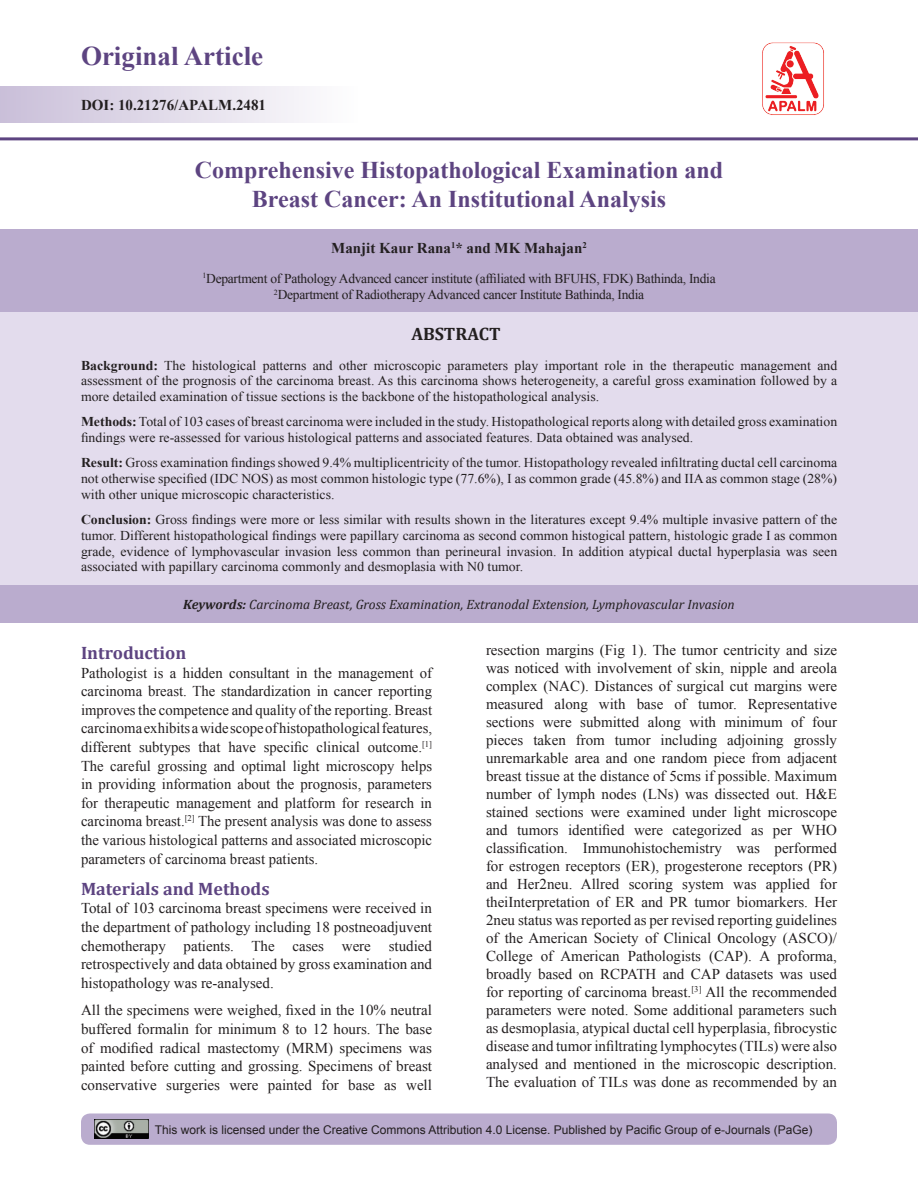
<style>
.page{position:relative;width:918px;height:1188px;background:#fff}
.page>*{position:absolute;margin:0;border:0;box-sizing:border-box;transform-origin:0 0}
.t1{font:700 27px "Times New Roman";color:#5d4481}
.Chap_head{font:700 24px/28.8px "Times New Roman";color:#5d4481;text-align:center}
.Subhead{font:700 18px "Cambria";color:#5d4481}
.Abstract_head{font:700 18px "Cambria";color:#231f20}
.BodyText{font:15px/18px "Times New Roman";color:#231f20;text-align:justify}
.Author_head{font:700 15px "Times New Roman";color:#231f20}
.DOI_No{font:700 15px "Times New Roman";color:#231f20}
.Abstract_Text{font:13.5px/15.9px "Times New Roman";color:#231f20;text-align:justify}
.Address{font:13.5px "Times New Roman";letter-spacing:-.02em;color:#231f20}
.Key_Words{font:italic 13.5px "Cambria";color:#231f20}
.t2{font:12px "Arial";color:#231f20}
.s1{font-weight:700}
</style>
<div class="page">
<div style="left:81px;top:1113px;width:756px;height:32px;background:#baacce;border-radius:9px"></div>
<div style="left:0;top:86px;width:357px;height:37px;background:linear-gradient(to right,#cabfd9,#fefefe)"></div>
<hr style="left:0;top:137px;width:918px;height:3px;background:#5d4481">
<img style="left:94px;top:1120px;width:54px;height:19px">
<img style="left:762px;top:42px;width:62px;height:73px">
<div style="left:0;top:230px;width:918px;height:83px;background:#baacce"></div>
<div style="left:0;top:313px;width:918px;height:272px;background:#e3dced"></div>
<div style="left:0;top:585px;width:918px;height:37px;background:#baacce"></div>
<h1 class="t1" style="left:81px;top:38px;width:184px">Original Article</h1>
<p class="DOI_No" style="left:81px;top:94px;width:187px">DOI: 10.21276/APALM.2481</p>
<p class="Chap_head" style="left:195px;top:155px;width:530px">Comprehensive Histopathological Examination and<br>Breast Cancer: An Institutional Analysis</p>
<p class="Author_head" style="left:331px;top:238px;width:257px">Manjit Kaur Rana<sup>1</sup>* and MK Mahajan<sup>2</sup></p>
<p class="Address" style="left:202px;top:269px;width:515px"><sup>1</sup>Department of Pathology Advanced cancer institute (affiliated with BFUHS, FDK) Bathinda, India</p>
<p class="Address" style="left:274px;top:286px;width:372px"><sup>2</sup>Department of Radiotherapy Advanced cancer Institute Bathinda, India</p>
<p class="Abstract_head" style="left:411px;top:321px;width:91px">ABSTRACT</p>
<p class="Abstract_Text" style="left:81px;top:357px;width:758px"><span class="s1">Background:</span> The histological patterns and other microscopic parameters play important role in the therapeutic management and assessment of the prognosis of the carcinoma breast. As this carcinoma shows heterogeneity, a careful gross examination followed by a more detailed examination of tissue sections is the backbone of the histopathological analysis.</p>
<p class="Abstract_Text" style="left:81px;top:414px;width:758px"><span class="s1">Methods:</span> Total of 103 cases of breast carcinoma were included in the study. Histopathological reports along with detailed gross examination findings were re-assessed for various histological patterns and associated features. Data obtained was analysed.</p>
<p class="Abstract_Text" style="left:81px;top:454px;width:758px"><span class="s1">Result:</span> Gross examination findings showed 9.4% multiplicentricity of the tumor. Histopathology revealed infiltrating ductal cell carcinoma not otherwise specified (IDC NOS) as most common histologic type (77.6%), I as common grade (45.8%) and IIA as common stage (28%) with other unique microscopic characteristics.</p>
<p class="Abstract_Text" style="left:81px;top:511px;width:758px"><span class="s1">Conclusion:</span> Gross findings were more or less similar with results shown in the literatures except 9.4% multiple invasive pattern of the tumor. Different histopathological findings were papillary carcinoma as second common histogical pattern, histologic grade I as common grade, evidence of lymphovascular invasion less common than perineural invasion. In addition atypical ductal hyperplasia was seen associated with papillary carcinoma commonly and desmoplasia with N0 tumor.</p>
<p class="Key_Words" style="left:183px;top:595px;width:553px"><span class="s1">Keywords:</span> Carcinoma Breast, Gross Examination, Extranodal Extension, Lymphovascular Invasion</p>
<p class="Subhead" style="left:81px;top:640px;width:107px">Introduction</p>
<p class="BodyText" style="left:81px;top:663px;width:353px;line-height:18.6px">Pathologist is a hidden consultant in the management of carcinoma breast. The standardization in cancer reporting improves the competence and quality of the reporting. Breast carcinoma exhibits a wide scope of histopathological features, different subtypes that have specific clinical outcome.<sup>[1] </sup>The careful grossing and optimal light microscopy helps in providing information about the prognosis, parameters for therapeutic management and platform for research in carcinoma breast.<sup>[2]</sup> The present analysis was done to assess the various histological patterns and associated microscopic parameters of carcinoma breast patients.</p>
<p class="Subhead" style="left:81px;top:876px;width:190px">Materials and Methods</p>
<p class="BodyText" style="left:81px;top:899px;width:353px;line-height:18.6px">Total of 103 carcinoma breast specimens were received in the department of pathology including 18 postneoadjuvent chemotherapy patients. The cases were studied retrospectively and data obtained by gross examination and histopathology was re-analysed.</p>
<p class="BodyText" style="left:81px;top:1001px;width:353px;line-height:18.6px">All the specimens were weighed, fixed in the 10% neutral buffered formalin for minimum 8 to 12 hours. The base of modified radical mastectomy (MRM) specimens was painted before cutting and grossing. Specimens of breast conservative surgeries were painted for base as well</p>
<p class="BodyText" style="left:486px;top:641px;width:353px">resection margins (Fig 1). The tumor centricity and size was noticed with involvement of skin, nipple and areola complex (NAC). Distances of surgical cut margins were measured along with base of tumor. Representative sections were submitted along with minimum of four pieces taken from tumor including adjoining grossly unremarkable area and one random piece from adjacent breast tissue at the distance of 5cms if possible. Maximum number of lymph nodes (LNs) was dissected out. H&amp;E stained sections were examined under light microscope and tumors identified were categorized as per WHO classification. Immunohistochemistry was performed for estrogen receptors (ER), progesterone receptors (PR) and Her2neu. Allred scoring system was applied for theiInterpretation of ER and PR tumor biomarkers. Her 2neu status was reported as per revised reporting guidelines of the American Society of Clinical Oncology (ASCO)/ College of American Pathologists (CAP). A proforma, broadly based on RCPATH and CAP datasets was used for reporting of carcinoma breast.<sup>[3]</sup> All the recommended parameters were noted. Some additional parameters such as desmoplasia, atypical ductal cell hyperplasia, fibrocystic disease and tumor infiltrating lymphocytes (TILs) were also analysed and mentioned in the microscopic description.<br>The evaluation of TILs was done as recommended by an</p>
<p class="t2" style="left:155px;top:1121px;width:659px">This work is licensed under the Creative Commons Attribution 4.0 License. Published by Pacific Group of e-Journals (PaGe)</p>
</div>
